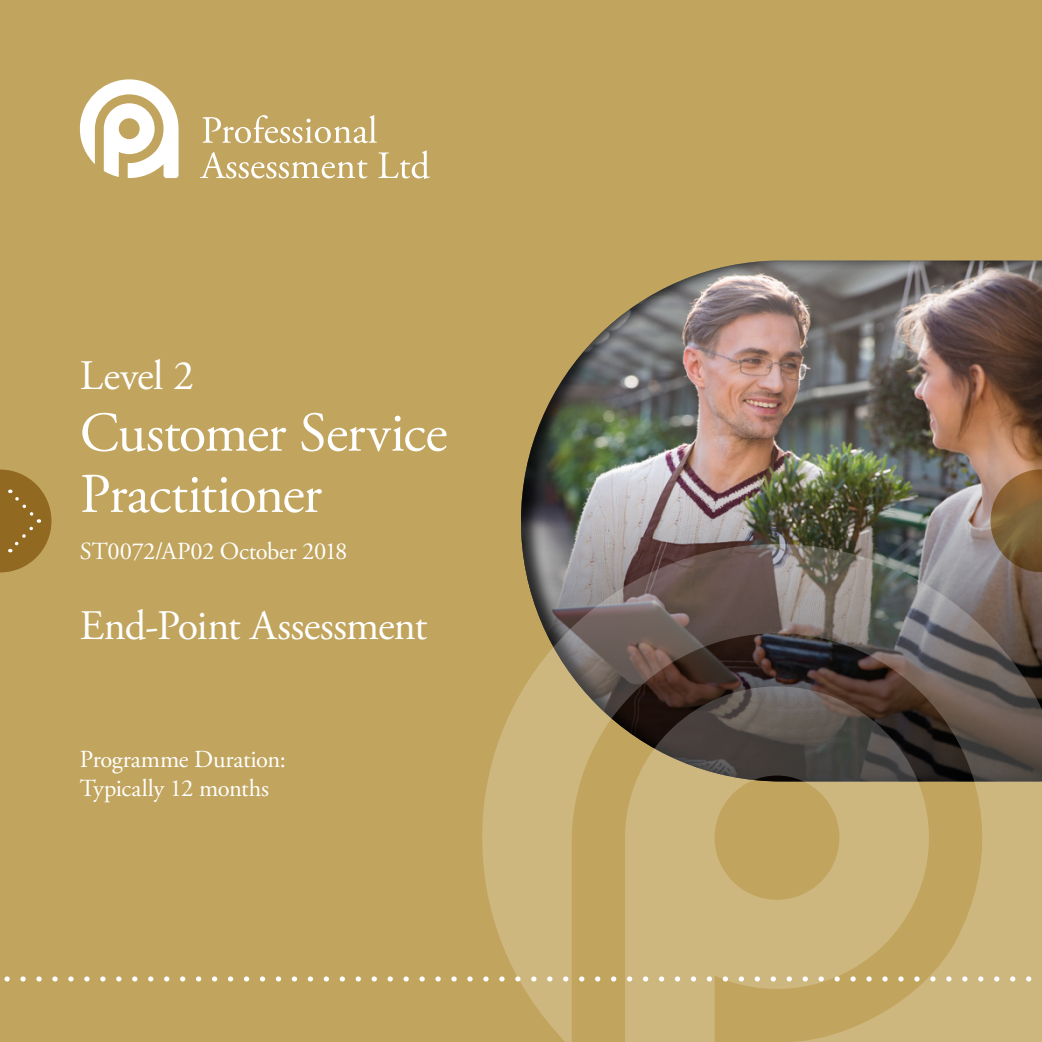
<style>
.page{position:relative;width:1042px;height:1042px;background:#c1a45d}
.page>*{position:absolute;margin:0;border:0;box-sizing:border-box;transform-origin:0 0}
.t1{font:56px/61.2px "Adobe Garamond Pro";letter-spacing:-.025em;color:#fff}
.t2{font:42px "Adobe Garamond Pro";letter-spacing:-.015em;color:#fff}
.t3{font:24.5px/29.4px "Adobe Garamond Pro";letter-spacing:-.015em;color:#fff}
</style>
<div class="page">
<svg style="left:80px;top:79px;width:99px;height:99px"></svg>
<svg style="left:202px;top:115px;width:175px;height:28px"></svg>
<svg style="left:200px;top:152px;width:167px;height:26px"></svg>
<svg style="left:378px;top:150px;width:52px;height:29px"></svg>
<img style="left:521px;top:260px;width:521px;height:284px">
<svg style="left:482px;top:544px;width:560px;height:498px"></svg>
<svg style="left:990px;top:469px;width:52px;height:103px"></svg>
<svg style="left:4px;top:976px;width:1038px;height:5px"></svg>
<svg style="left:0;top:469px;width:51px;height:103px"></svg>
<h2 class="t2" style="left:80px;top:351px;width:116px">Level 2</h2>
<h1 class="t1" style="left:80px;top:404px;width:369px">Customer Service<br>Practitioner</h1>
<p class="t3" style="left:80px;top:537px;width:269px">ST0072/AP02 October 2018</p>
<h2 class="t2" style="left:80px;top:600px;width:349px">End-Point Assessment</h2>
<p class="t3" style="left:80px;top:745px;width:208px">Programme Duration:<br>Typically 12 months</p>
</div>
